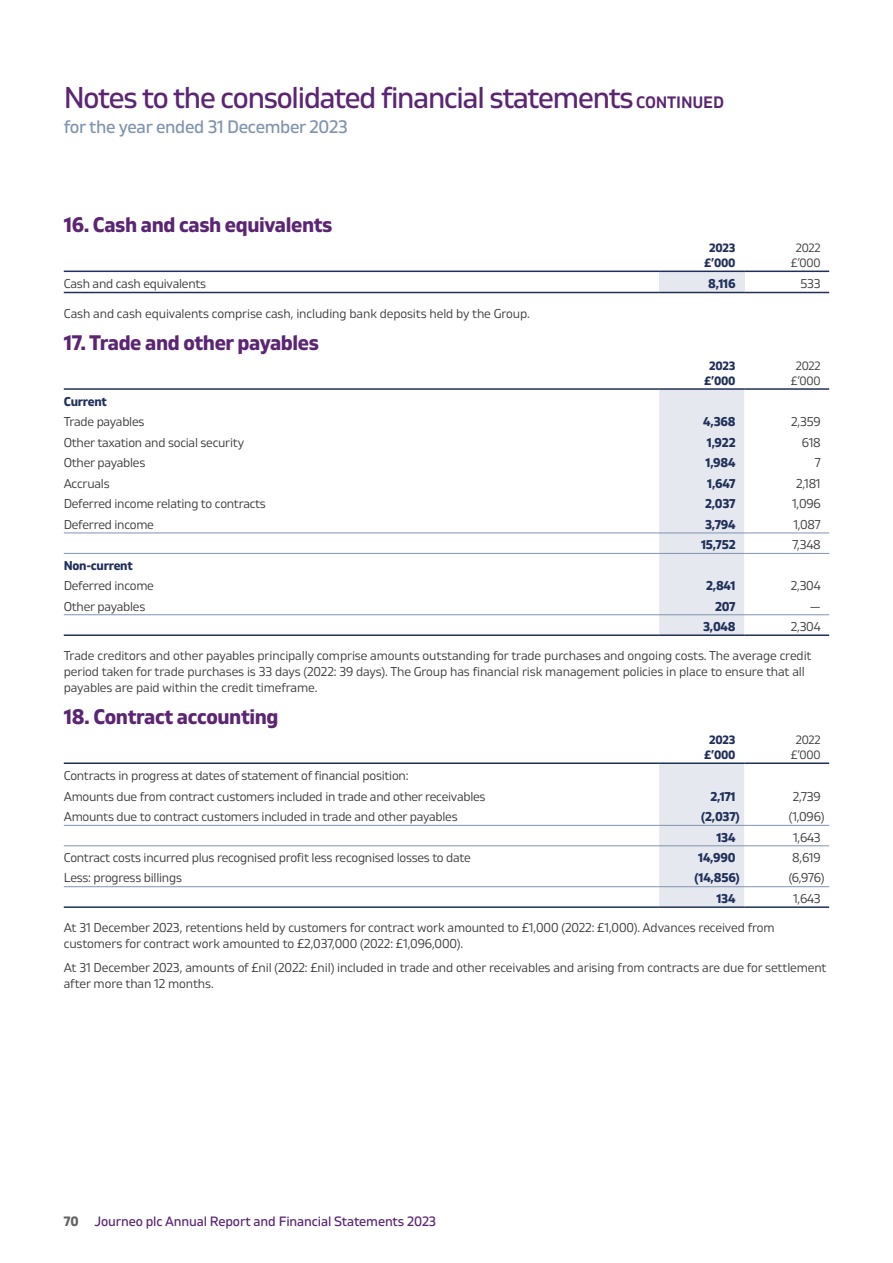
<style>
.page{position:relative;width:893px;height:1263px;background:#fff}
.page>*{position:absolute;margin:0;border:0;box-sizing:border-box;transform-origin:0 0}
.t1{font:30px "Gilam";letter-spacing:-.04em;color:#5b2573}
.t2{font:700 21px "Gilam";letter-spacing:-.02em;color:#5b2573}
.t3{font:18px "Gilam";letter-spacing:-.02em;color:#7f94ae}
.t4{font:13.5px "Gilam";letter-spacing:-.01em;color:#5b2573}
.t5{font:12.75px/15.8px "Gilam";letter-spacing:-.015em;color:#3c3c3b}
.t6{font:700 12.75px "Gilam";letter-spacing:-.02em;color:#20305a}
.t7{font:700 12px/15px "Gilam";letter-spacing:-.02em;color:#20305a;text-align:center}
.t8{font:12px/15px "Gilam";letter-spacing:-.02em;color:#3c3c3b;text-align:center}
.s1{font-weight:600;font-size:16.5px}
.s2{font-weight:700;color:#646363}
</style>
<div class="page">
<div style="left:659px;top:271px;width:85px;height:21px;background:#e6e8ef"></div>
<hr style="left:64px;top:271px;width:595px;height:1px;background:#20305a">
<hr style="left:659px;top:271px;width:85px;height:1px;background:#20305a">
<hr style="left:744px;top:271px;width:85px;height:1px;background:#20305a">
<hr style="left:64px;top:292px;width:595px;height:1px;background:#20305a">
<hr style="left:659px;top:292px;width:85px;height:1px;background:#20305a">
<hr style="left:744px;top:292px;width:85px;height:1px;background:#20305a">
<div style="left:659px;top:390px;width:85px;height:244px;background:#e6e8ef"></div>
<hr style="left:64px;top:388px;width:595px;height:2px;background:#20305a">
<hr style="left:659px;top:388px;width:85px;height:2px;background:#20305a">
<hr style="left:744px;top:388px;width:85px;height:2px;background:#20305a">
<hr style="left:64px;top:634px;width:595px;height:2px;background:#20305a">
<hr style="left:659px;top:634px;width:85px;height:2px;background:#20305a">
<hr style="left:744px;top:634px;width:85px;height:2px;background:#20305a">
<hr style="left:64px;top:614px;width:595px;height:1px;background:#7f94ae">
<hr style="left:659px;top:614px;width:85px;height:1px;background:#7f94ae">
<hr style="left:744px;top:614px;width:85px;height:1px;background:#7f94ae">
<hr style="left:64px;top:553px;width:595px;height:1px;background:#7f94ae">
<hr style="left:659px;top:553px;width:85px;height:1px;background:#7f94ae">
<hr style="left:744px;top:553px;width:85px;height:1px;background:#7f94ae">
<hr style="left:64px;top:533px;width:595px;height:1px;background:#7f94ae">
<hr style="left:659px;top:533px;width:85px;height:1px;background:#7f94ae">
<hr style="left:744px;top:533px;width:85px;height:1px;background:#7f94ae">
<div style="left:659px;top:764px;width:85px;height:142px;background:#e6e8ef"></div>
<hr style="left:64px;top:762px;width:595px;height:2px;background:#20305a">
<hr style="left:659px;top:762px;width:85px;height:2px;background:#20305a">
<hr style="left:744px;top:762px;width:85px;height:2px;background:#20305a">
<hr style="left:64px;top:906px;width:595px;height:2px;background:#20305a">
<hr style="left:659px;top:906px;width:85px;height:2px;background:#20305a">
<hr style="left:744px;top:906px;width:85px;height:2px;background:#20305a">
<hr style="left:64px;top:886px;width:595px;height:1px;background:#7f94ae">
<hr style="left:659px;top:886px;width:85px;height:1px;background:#7f94ae">
<hr style="left:744px;top:886px;width:85px;height:1px;background:#7f94ae">
<hr style="left:64px;top:825px;width:595px;height:1px;background:#7f94ae">
<hr style="left:64px;top:845px;width:595px;height:1px;background:#7f94ae">
<hr style="left:659px;top:825px;width:85px;height:1px;background:#7f94ae">
<hr style="left:659px;top:845px;width:85px;height:1px;background:#7f94ae">
<hr style="left:744px;top:825px;width:85px;height:1px;background:#7f94ae">
<hr style="left:744px;top:845px;width:85px;height:1px;background:#7f94ae">
<h1 class="t1" style="left:64px;top:75px;width:662px">Notes to the consolidated financial statements <span class="s1">CONTINUED</span></h1>
<h3 class="t3" style="left:64px;top:114px;width:285px">for the year ended 31 December 2023</h3>
<h2 class="t2" style="left:64px;top:209px;width:270px">16. Cash and cash equivalents</h2>
<p class="t7" style="left:704px;top:240px;width:33px">2023 £’000</p>
<p class="t8" style="left:791px;top:240px;width:32px">2022 £’000</p>
<p class="t5" style="left:64px;top:275px;width:144px">Cash and cash equivalents</p>
<p class="t6" style="left:708px;top:274px;width:29px">8,116</p>
<p class="t5" style="left:801px;top:275px;width:22px">533</p>
<p class="t5" style="left:64px;top:305px;width:468px">Cash and cash equivalents comprise cash, including bank deposits held by the Group.</p>
<h2 class="t2" style="left:64px;top:327px;width:257px">17. Trade and other payables</h2>
<p class="t7" style="left:704px;top:358px;width:33px">2023 £’000</p>
<p class="t8" style="left:791px;top:357px;width:32px">2022 £’000</p>
<p class="t6" style="left:64px;top:392px;width:45px">Current</p>
<p class="t5" style="left:64px;top:413px;width:82px">Trade payables</p>
<p class="t6" style="left:703px;top:412px;width:34px">4,368</p>
<p class="t5" style="left:791px;top:413px;width:31px">2,359</p>
<p class="t5" style="left:64px;top:434px;width:182px">Other taxation and social security</p>
<p class="t6" style="left:707px;top:433px;width:30px">1,922</p>
<p class="t5" style="left:802px;top:434px;width:20px">618</p>
<p class="t5" style="left:64px;top:454px;width:83px">Other payables</p>
<p class="t6" style="left:705px;top:453px;width:32px">1,984</p>
<p class="t5" style="left:815px;top:454px;width:7px">7</p>
<p class="t5" style="left:64px;top:475px;width:47px">Accruals</p>
<p class="t6" style="left:707px;top:474px;width:30px">1,647</p>
<p class="t5" style="left:796px;top:475px;width:26px">2,181</p>
<p class="t5" style="left:64px;top:495px;width:204px">Deferred income relating to contracts</p>
<p class="t6" style="left:705px;top:494px;width:32px">2,037</p>
<p class="t5" style="left:792px;top:495px;width:30px">1,096</p>
<p class="t5" style="left:64px;top:516px;width:92px">Deferred income</p>
<p class="t6" style="left:705px;top:515px;width:32px">3,794</p>
<p class="t5" style="left:793px;top:516px;width:29px">1,087</p>
<p class="t6" style="left:701px;top:535px;width:36px">15,752</p>
<p class="t5" style="left:792px;top:536px;width:30px">7,348</p>
<p class="t6" style="left:64px;top:556px;width:71px">Non-current</p>
<p class="t5" style="left:64px;top:577px;width:92px">Deferred income</p>
<p class="t6" style="left:706px;top:576px;width:31px">2,841</p>
<p class="t5" style="left:791px;top:577px;width:31px">2,304</p>
<p class="t5" style="left:64px;top:598px;width:83px">Other payables</p>
<p class="t6" style="left:715px;top:597px;width:22px">207</p>
<p class="t5" style="left:810px;top:598px;width:12px">—</p>
<p class="t6" style="left:703px;top:617px;width:34px">3,048</p>
<p class="t5" style="left:791px;top:618px;width:31px">2,304</p>
<p class="t5" style="left:64px;top:647px;width:749px">Trade creditors and other payables principally comprise amounts outstanding for trade purchases and ongoing costs. The average credit period taken for trade purchases is 33 days (2022: 39 days). The Group has financial risk management policies in place to ensure that all payables are paid within the credit timeframe.</p>
<h2 class="t2" style="left:64px;top:701px;width:216px">18. Contract accounting</h2>
<p class="t7" style="left:704px;top:732px;width:33px">2023 £’000</p>
<p class="t8" style="left:791px;top:732px;width:32px">2022 £’000</p>
<p class="t5" style="left:64px;top:765px;width:423px;line-height:20.4px">Contracts in progress at dates of statement of financial position:<br>Amounts due from contract customers included in trade and other receivables</p>
<p class="t6" style="left:710px;top:787px;width:27px">2,171</p>
<p class="t5" style="left:793px;top:788px;width:29px">2,739</p>
<p class="t5" style="left:64px;top:808px;width:395px">Amounts due to contract customers included in trade and other payables</p>
<p class="t6" style="left:701px;top:807px;width:40px">(2,037)</p>
<p class="t5" style="left:789px;top:808px;width:37px">(1,096)</p>
<p class="t6" style="left:716px;top:828px;width:21px">134</p>
<p class="t5" style="left:793px;top:829px;width:29px">1,643</p>
<p class="t5" style="left:64px;top:849px;width:409px">Contract costs incurred plus recognised profit less recognised losses to date</p>
<p class="t6" style="left:698px;top:848px;width:39px">14,990</p>
<p class="t5" style="left:792px;top:849px;width:30px">8,619</p>
<p class="t5" style="left:64px;top:869px;width:120px">Less: progress billings</p>
<p class="t6" style="left:695px;top:868px;width:47px">(14,856)</p>
<p class="t5" style="left:789px;top:869px;width:37px">(6,976)</p>
<p class="t6" style="left:716px;top:889px;width:21px">134</p>
<p class="t5" style="left:793px;top:890px;width:29px">1,643</p>
<p class="t5" style="left:64px;top:919px;width:712px">At 31 December 2023, retentions held by customers for contract work amounted to £1,000 (2022: £1,000). Advances received from customers for contract work amounted to £2,037,000 (2022: £1,096,000).</p>
<p class="t5" style="left:64px;top:959px;width:764px">At 31 December 2023, amounts of £nil (2022: £nil) included in trade and other receivables and arising from contracts are due for settlement after more than 12 months.</p>
<p class="t4" style="left:64px;top:1211px;width:374px"><span class="s2">70</span> Journeo plc Annual Report and Financial Statements 2023</p>
</div>
